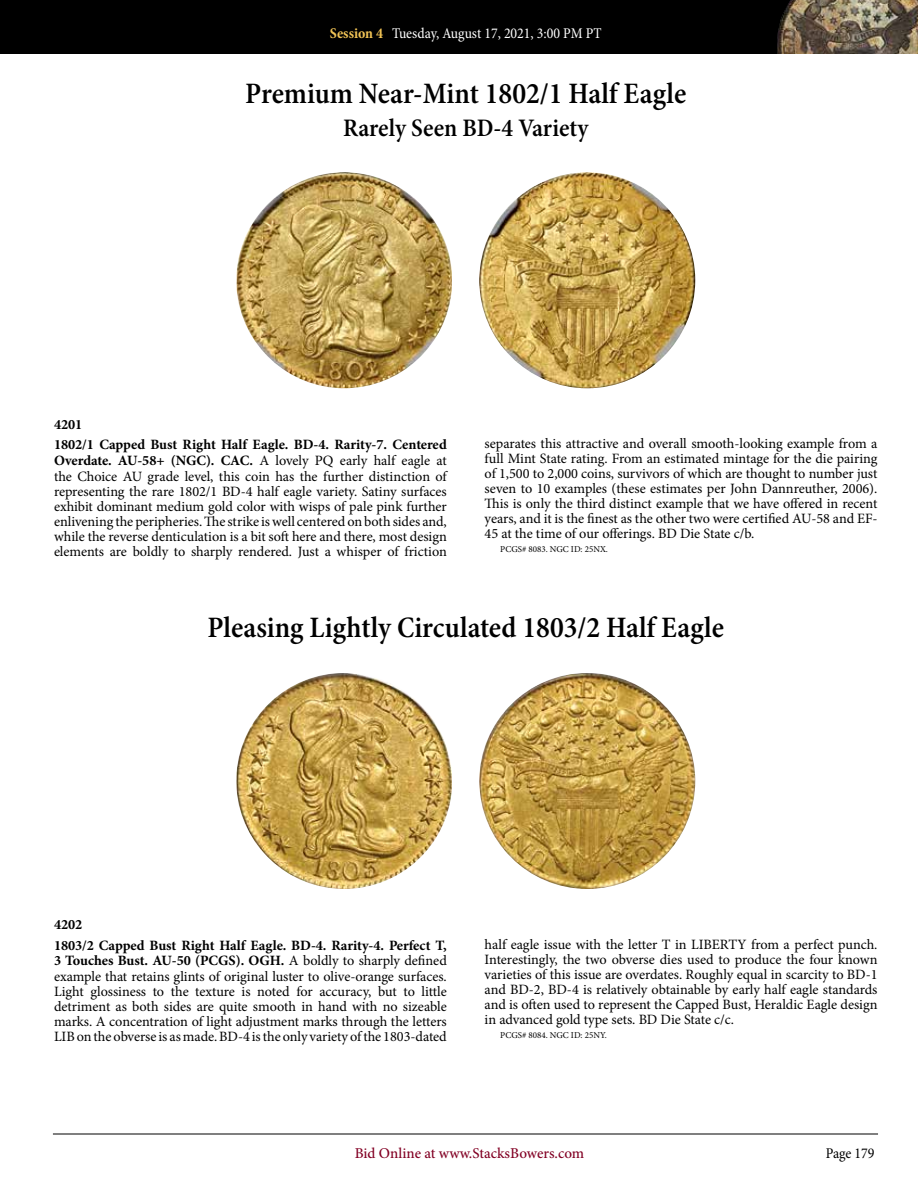
<style>
.page{position:relative;width:918px;height:1188px;background:#fff}
.page>*{position:absolute;margin:0;border:0;box-sizing:border-box;transform-origin:0 0}
.t1{font:600 condensed 30px "Minion Pro";color:#000}
.t2{font:600 condensed 25.5px "Minion Pro";color:#000}
.t3{font:condensed 15px "Minion Pro";color:#fff}
.t4{font:500 15px "Minion Pro";color:#820024}
.t5{font:condensed 15px "Minion Pro";color:#000}
.t6{font:14.25px/15.1px "Minion Pro";letter-spacing:-.005em;color:#000;text-align:justify}
.t7{font:700 14.25px/20.2px "Minion Pro";letter-spacing:-.005em;color:#000}
.t8{font:9px "Minion Pro";color:#000}
.s1{font-weight:700;color:#f1c355}
.s2{font-weight:700}
</style>
<div class="page">
<div style="left:0;top:0;width:918px;height:54px;background:#000"></div>
<hr style="left:53px;top:1134px;width:825px;height:1px;background:#000">
<img style="left:777px;top:0;width:141px;height:54px">
<img style="left:237px;top:172px;width:215px;height:216px;border-radius:103px">
<img style="left:479px;top:172px;width:216px;height:216px;border-radius:108px">
<img style="left:237px;top:673px;width:215px;height:216px;border-radius:104px">
<img style="left:479px;top:673px;width:216px;height:216px;border-radius:108px">
<p class="t3" style="left:330px;top:25px;width:273px"><span class="s1">Session 4</span> Tuesday, August 17, 2021, 3:00 PM PT</p>
<h1 class="t1" style="left:245px;top:75px;width:442px">Premium Near-Mint 1802/1 Half Eagle</h1>
<h2 class="t2" style="left:343px;top:112px;width:247px">Rarely Seen BD-4 Variety</h2>
<p class="t7" style="left:54px;top:414px;width:394px">4201<br>1802/1 Capped Bust Right Half Eagle. BD-4. Rarity-7. Centered</p>
<p class="t6" style="left:54px;top:453px;width:396px"><span class="s2">Overdate. AU-58+ (NGC). CAC.</span> A lovely PQ early half eagle at the Choice AU grade level, this coin has the further distinction of representing the rare 1802/1 BD-4 half eagle variety. Satiny surfaces exhibit dominant medium gold color with wisps of pale pink further enlivening the peripheries. The strike is well centered on both sides and, while the reverse denticulation is a bit soft here and there, most design elements are boldly to sharply rendered. Just a whisper of friction</p>
<p class="t6" style="left:485px;top:436px;width:394px">separates this attractive and overall smooth-looking example from a full Mint State rating. From an estimated mintage for the die pairing of 1,500 to 2,000 coins, survivors of which are thought to number just seven to 10 examples (these estimates per John Dannreuther, 2006).<br>This is only the third distinct example that we have offered in recent years, and it is the finest as the other two were certified AU-58 and EF-45 at the time of our offerings. BD Die State c/b.</p>
<p class="t8" style="left:500px;top:543px;width:109px">PCGS# 8083. NGC ID: 25NX.</p>
<h1 class="t1" style="left:208px;top:609px;width:518px">Pleasing Lightly Circulated 1803/2 Half Eagle</h1>
<p class="t7" style="left:54px;top:915px;width:394px">4202<br>1803/2 Capped Bust Right Half Eagle. BD-4. Rarity-4. Perfect T,</p>
<p class="t6" style="left:54px;top:953px;width:394px"><span class="s2">3 Touches Bust. AU-50 (PCGS). OGH.</span> A boldly to sharply defined example that retains glints of original luster to olive-orange surfaces.<br>Light glossiness to the texture is noted for accuracy, but to little detriment as both sides are quite smooth in hand with no sizeable marks. A concentration of light adjustment marks through the letters LIB on the obverse is as made. BD-4 is the only variety of the 1803-dated</p>
<p class="t6" style="left:485px;top:937px;width:394px">half eagle issue with the letter T in LIBERTY from a perfect punch.<br>Interestingly, the two obverse dies used to produce the four known varieties of this issue are overdates. Roughly equal in scarcity to BD-1 and BD-2, BD-4 is relatively obtainable by early half eagle standards and is often used to represent the Capped Bust, Heraldic Eagle design in advanced gold type sets. BD Die State c/c.</p>
<p class="t8" style="left:500px;top:1029px;width:108px">PCGS# 8084. NGC ID: 25NY.</p>
<p class="t4" style="left:355px;top:1143px;width:231px">Bid Online at www.StacksBowers.com</p>
<p class="t5" style="left:826px;top:1144px;width:50px">Page 179</p>
</div>
